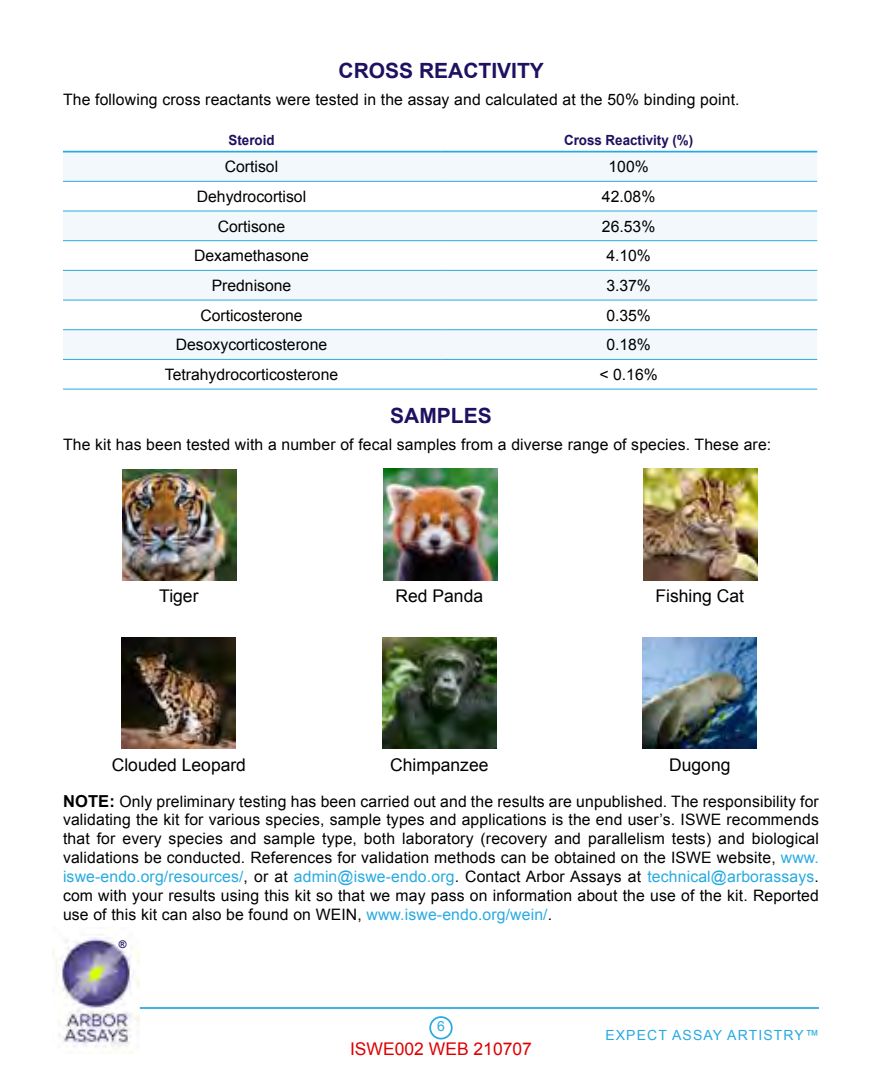
<style>
.page{position:relative;width:882px;height:1071px;background:#fff}
.page>*{position:absolute;margin:0;border:0;box-sizing:border-box;transform-origin:0 0}
.t1{font:700 21px "Arial";color:#1d1160}
.t2{font:17.5px "Arial";color:#000}
.t3{font:17.5px "Arial";color:#de0000}
.t4{font:15.75px/18.9px "Arial";letter-spacing:.01em;color:#000;text-align:justify}
.t5{font:700 14px "Arial";color:#1d1160;scale:.96 1}
.t6{font:14px "Arial";letter-spacing:.08em;color:#28aae1}
.t7{font:700 10.5px "Arial";color:#1d1160}
.s1{font-weight:700;font-size:16.45px}
.s2{color:#28aae1}
</style>
<div class="page">
<div style="left:429px;top:1016px;width:24px;height:24px;border:2px solid #28aae1;border-radius:50%"></div>
<img style="left:53px;top:927px;width:86px;height:126px">
<hr style="left:140px;top:1007px;width:679px;height:2px;background:#28aae1">
<svg style="left:63px;top:153px;width:754px;height:206px;fill:#f3f8fc"></svg>
<hr style="left:63px;top:181px;width:377px;height:1px;background:#28aae1">
<hr style="left:440px;top:181px;width:377px;height:1px;background:#28aae1">
<hr style="left:63px;top:211px;width:377px;height:1px;background:#28aae1">
<hr style="left:440px;top:211px;width:377px;height:1px;background:#28aae1">
<hr style="left:63px;top:240px;width:377px;height:1px;background:#28aae1">
<hr style="left:440px;top:240px;width:377px;height:1px;background:#28aae1">
<hr style="left:63px;top:270px;width:377px;height:1px;background:#28aae1">
<hr style="left:440px;top:270px;width:377px;height:1px;background:#28aae1">
<hr style="left:63px;top:300px;width:377px;height:1px;background:#28aae1">
<hr style="left:440px;top:300px;width:377px;height:1px;background:#28aae1">
<hr style="left:63px;top:329px;width:377px;height:1px;background:#28aae1">
<hr style="left:440px;top:329px;width:377px;height:1px;background:#28aae1">
<hr style="left:63px;top:359px;width:377px;height:1px;background:#28aae1">
<hr style="left:440px;top:359px;width:377px;height:1px;background:#28aae1">
<hr style="left:63px;top:151px;width:377px;height:2px;background:#28aae1">
<hr style="left:440px;top:151px;width:377px;height:2px;background:#28aae1">
<hr style="left:63px;top:389px;width:377px;height:1px;background:#28aae1">
<hr style="left:440px;top:389px;width:377px;height:1px;background:#28aae1">
<img style="left:123px;top:469px;width:114px;height:111px">
<img style="left:643px;top:637px;width:114px;height:112px">
<img style="left:382px;top:637px;width:114px;height:112px">
<img style="left:122px;top:637px;width:114px;height:112px">
<img style="left:644px;top:468px;width:114px;height:112px">
<img style="left:383px;top:468px;width:114px;height:112px">
<h1 class="t1" style="left:339px;top:57px;width:207px">CROSS REACTIVITY</h1>
<p class="t4" style="left:63px;top:90px;width:678px">The following cross reactants were tested in the assay and calculated at the 50% binding point.</p>
<p class="t5" style="left:229px;top:131px;width:49px">Steroid</p>
<p class="t5" style="left:564px;top:131px;width:136px">Cross Reactivity (%)</p>
<p class="t4" style="left:225px;top:157px;width:55px">Cortisol</p>
<p class="t4" style="left:609px;top:157px;width:42px">100%</p>
<p class="t4" style="left:197px;top:187px;width:111px">Dehydrocortisol</p>
<p class="t4" style="left:602px;top:187px;width:55px">42.08%</p>
<p class="t4" style="left:218px;top:217px;width:69px">Cortisone</p>
<p class="t4" style="left:602px;top:217px;width:55px">26.53%</p>
<p class="t4" style="left:194px;top:246px;width:116px">Dexamethasone</p>
<p class="t4" style="left:606px;top:246px;width:46px">4.10%</p>
<p class="t4" style="left:212px;top:276px;width:81px">Prednisone</p>
<p class="t4" style="left:606px;top:276px;width:46px">3.37%</p>
<p class="t4" style="left:200px;top:306px;width:104px">Corticosterone</p>
<p class="t4" style="left:606px;top:306px;width:46px">0.35%</p>
<p class="t4" style="left:176px;top:336px;width:153px">Desoxycorticosterone</p>
<p class="t4" style="left:606px;top:336px;width:46px">0.18%</p>
<p class="t4" style="left:165px;top:365px;width:175px">Tetrahydrocorticosterone</p>
<p class="t4" style="left:600px;top:365px;width:60px">&lt; 0.16%</p>
<h1 class="t1" style="left:390px;top:402px;width:103px">SAMPLES</h1>
<p class="t4" style="left:63px;top:435px;width:710px">The kit has been tested with a number of fecal samples from a diverse range of species. These are:</p>
<p class="t2" style="left:159px;top:585px;width:41px">Tiger</p>
<p class="t2" style="left:396px;top:585px;width:89px">Red Panda</p>
<p class="t2" style="left:656px;top:585px;width:90px">Fishing Cat</p>
<p class="t2" style="left:112px;top:754px;width:136px">Clouded Leopard</p>
<p class="t2" style="left:390px;top:754px;width:100px">Chimpanzee</p>
<p class="t2" style="left:669px;top:754px;width:63px">Dugong</p>
<p class="t4" style="left:63px;top:792px;width:757px"><span class="s1">NOTE:</span> Only preliminary testing has been carried out and the results are unpublished. The responsibility for validating the kit for various species, sample types and applications is the end user’s. ISWE recommends that for every species and sample type, both laboratory (recovery and parallelism tests) and biological validations be conducted. References for validation methods can be obtained on the ISWE website, <span class="s2">www. iswe-endo.org/resources/</span>, or at <span class="s2">admin@iswe-endo.org</span>. Contact Arbor Assays at <span class="s2">technical@arborassays</span>. com with your results using this kit so that we may pass on information about the use of the kit. Reported use of this kit can also be found on WEIN, <span class="s2">www.iswe-endo.org/wein/</span>.</p>
<p class="t7" style="left:119px;top:937px;width:9px">®</p>
<p class="t6" style="left:437px;top:1017px;width:9px">6</p>
<p class="t3" style="left:350px;top:1037px;width:183px">ISWE002 WEB 210707</p>
<p class="t6" style="left:605px;top:1025px;width:215px">EXPECT ASSAY ARTISTRY™</p>
</div>
